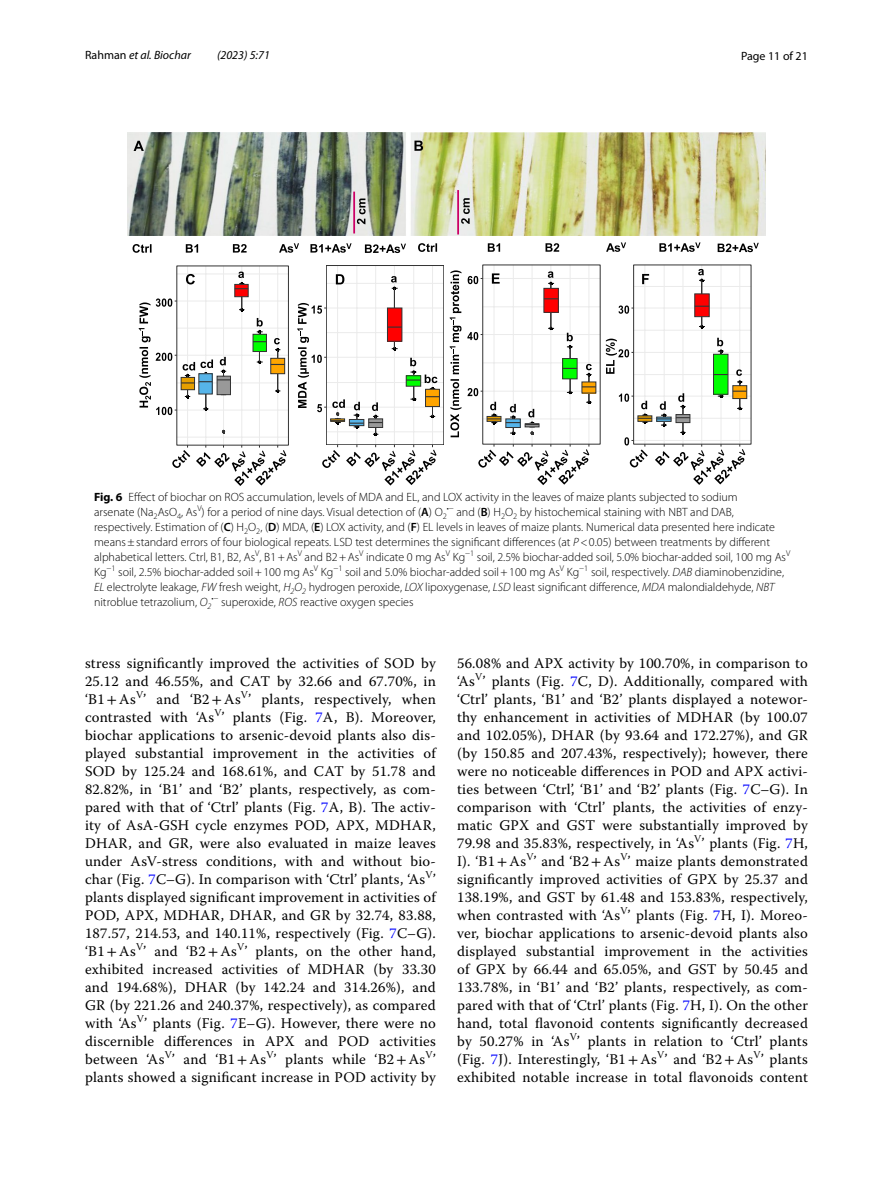
<style>
.page{position:relative;width:893px;height:1187px;background:#fff}
.page>*{position:absolute;margin:0;border:0;box-sizing:border-box;transform-origin:0 0}
.t1{font:14.7px/18px "Warnock Pro";letter-spacing:.015em;color:#000;text-align:justify}
.t2{font:300 12px/15px "Myriad Pro";color:#000}
.t3{font:italic 12px "Myriad Pro";color:#000}
.t4{font:12px "Myriad Pro";color:#000}
.s1{font-style:normal}
.s2{font-weight:700}
.s3{font-weight:600}
.s4{font-style:italic}
.s5{font-family:"STIX"}
.s6{color:#00f}
</style>
<div class="page">
<img style="left:127px;top:133px;width:638px;height:103px">
<svg style="left:133px;top:244px;width:19px;height:9px"></svg>
<svg style="left:186px;top:244px;width:12px;height:8px"></svg>
<svg style="left:233px;top:244px;width:14px;height:8px"></svg>
<svg style="left:279px;top:243px;width:20px;height:10px"></svg>
<svg style="left:310px;top:243px;width:42px;height:10px"></svg>
<svg style="left:365px;top:244px;width:41px;height:9px"></svg>
<svg style="left:418px;top:243px;width:19px;height:9px"></svg>
<svg style="left:488px;top:243px;width:12px;height:9px"></svg>
<svg style="left:545px;top:243px;width:14px;height:9px"></svg>
<svg style="left:606px;top:242px;width:20px;height:10px"></svg>
<svg style="left:659px;top:242px;width:41px;height:10px"></svg>
<svg style="left:718px;top:243px;width:41px;height:9px"></svg>
<svg style="left:134px;top:141px;width:10px;height:10px"></svg>
<svg style="left:414px;top:141px;width:9px;height:10px"></svg>
<svg style="left:139px;top:264px;width:613px;height:222px"></svg>
<hr style="left:457px;top:190px;width:2px;height:44px;background:#c06">
<svg style="left:461px;top:198px;width:9px;height:26px"></svg>
<hr style="left:353px;top:192px;width:2px;height:41px;background:#c06">
<svg style="left:357px;top:198px;width:9px;height:26px"></svg>
<p class="t3" style="left:85px;top:48px;width:107px"><span class="s1">Rahman</span> et al. Biochar</p>
<p class="t3" style="left:217px;top:48px;width:54px">(2023) 5:71</p>
<p class="t4" style="left:741px;top:48px;width:68px">Page 11 of 21</p>
<p class="t2" style="left:94px;top:490px;width:698px"><span class="s2">Fig. 6</span> Effect of biochar on ROS accumulation, levels of MDA and EL, and LOX activity in the leaves of maize plants subjected to sodium<br>arsenate (Na<sub>2</sub>AsO<sub>4</sub>, As<sup>V</sup>) for a period of nine days. Visual detection of (<span class="s3">A</span>) O<sub>2</sub><sup>•−</sup> and (<span class="s3">B</span>) H<sub>2</sub>O<sub>2</sub> by histochemical staining with NBT and DAB, respectively. Estimation of (<span class="s3">C</span>) H<sub>2</sub>O<sub>2</sub>, (<span class="s3">D</span>) MDA, (<span class="s3">E</span>) LOX activity, and (<span class="s3">F</span>) EL levels in leaves of maize plants. Numerical data presented here indicate means±standard errors of four biological repeats. LSD test determines the significant differences (at <span class="s4">P</span>&lt;0.05) between treatments by different alphabetical letters. Ctrl, B1, B2, As<sup>V</sup>, B1+ -As<sup>V</sup> and B2+ -As<sup>V</sup> indicate 0 mg As<sup>V</sup> Kg<sup>−1</sup> soil, 2.5% biochar-added soil, 5.0% biochar-added soil, 100 mg As<sup>V </sup>Kg<sup>−1</sup> soil, 2.5% biochar-added soil+100 mg As<sup>V</sup> Kg<sup>−1</sup> soil and 5.0% biochar-added soil+100 mg As<sup>V</sup> Kg<sup>−1</sup> soil, respectively. <span class="s4">DAB</span> diaminobenzidine, <span class="s4">EL</span> electrolyte leakage, <span class="s4">FW</span> fresh weight, <span class="s4">H</span><sub>2</sub><span class="s4">O</span><sub>2</sub> hydrogen peroxide, <span class="s4">LOX</span> lipoxygenase, <span class="s4">LSD</span> least significant difference, <span class="s4">MDA</span> malondialdehyde, <span class="s4">NBT </span>nitroblue tetrazolium, <span class="s4">O</span><sub>2</sub><sup>•−</sup> superoxide, <span class="s4">ROS</span> reactive oxygen species</p>
<p class="t1" style="left:85px;top:653px;width:352px">stress significantly improved the activities of SOD by 25.12 and 46.55%, and CAT by 32.66 and 67.70%, in ‘B1<span class="s5">+</span> -As<sup>V</sup>’ and ‘B2<span class="s5">+</span> -As<sup>V</sup>’ plants, respectively, when contrasted with ‘As<sup>V</sup>’ plants (Fig. <span class="s6">7</span>A, B). Moreover, biochar applications to arsenic-devoid plants also dis&shy;played substantial improvement in the activities of SOD by 125.24 and 168.61%, and CAT by 51.78 and 82.82%, in ‘B1’ and ‘B2’ plants, respectively, as com&shy;pared with that of ‘Ctrl’ plants (Fig. <span class="s6">7</span>A, B). The activ&shy;ity of AsA-GSH cycle enzymes POD, APX, MDHAR, DHAR, and GR, were also evaluated in maize leaves under AsV-stress conditions, with and without bio&shy;char (Fig. <span class="s6">7</span>C–G). In comparison with ‘Ctrl’ plants, ‘As<sup>V</sup>’ plants displayed significant improvement in activities of POD, APX, MDHAR, DHAR, and GR by 32.74, 83.88, 187.57, 214.53, and 140.11%, respectively (Fig. <span class="s6">7</span>C–G). ‘B1<span class="s5">+</span> -As<sup>V</sup>’ and ‘B2<span class="s5">+</span> -As<sup>V</sup>’ plants, on the other hand, exhibited increased activities of MDHAR (by 33.30 and 194.68%), DHAR (by 142.24 and 314.26%), and GR (by 221.26 and 240.37%, respectively), as compared with ‘As<sup>V</sup>’ plants (Fig. <span class="s6">7</span>E–G). However, there were no discernible differences in APX and POD activities between ‘As<sup>V</sup>’ and ‘B1<span class="s5">+</span> -As<sup>V</sup>’ plants while ‘B2<span class="s5">+</span> -As<sup>V</sup>’ plants showed a significant increase in POD activity by</p>
<p class="t1" style="left:457px;top:653px;width:352px">56.08% and APX activity by 100.70%, in comparison to ‘As<sup>V</sup>’ plants (Fig. <span class="s6">7</span>C, D). Additionally, compared with ‘Ctrl’ plants, ‘B1’ and ‘B2’ plants displayed a notewor&shy;thy enhancement in activities of MDHAR (by 100.07 and 102.05%), DHAR (by 93.64 and 172.27%), and GR (by 150.85 and 207.43%, respectively); however, there were no noticeable differences in POD and APX activi&shy;ties between ‘Ctrl’, ‘B1’ and ‘B2’ plants (Fig. <span class="s6">7</span>C–G). In comparison with ‘Ctrl’ plants, the activities of enzy&shy;matic GPX and GST were substantially improved by 79.98 and 35.83%, respectively, in ‘As<sup>V</sup>’ plants (Fig. <span class="s6">7</span>H, I). ‘B1<span class="s5">+</span> -As<sup>V</sup>’ and ‘B2<span class="s5">+</span> -As<sup>V</sup>’ maize plants demonstrated significantly improved activities of GPX by 25.37 and 138.19%, and GST by 61.48 and 153.83%, respectively, when contrasted with ‘As<sup>V</sup>’ plants (Fig. <span class="s6">7</span>H, I). Moreo&shy;ver, biochar applications to arsenic-devoid plants also displayed substantial improvement in the activities of GPX by 66.44 and 65.05%, and GST by 50.45 and 133.78%, in ‘B1’ and ‘B2’ plants, respectively, as com&shy;pared with that of ‘Ctrl’ plants (Fig. <span class="s6">7</span>H, I). On the other hand, total flavonoid contents significantly decreased by 50.27% in ‘As<sup>V</sup>’ plants in relation to ‘Ctrl’ plants (Fig. <span class="s6">7</span>J). Interestingly, ‘B1<span class="s5">+</span> -As<sup>V</sup>’ and ‘B2<span class="s5">+</span> -As<sup>V</sup>’ plants exhibited notable increase in total flavonoids content</p>
</div>
